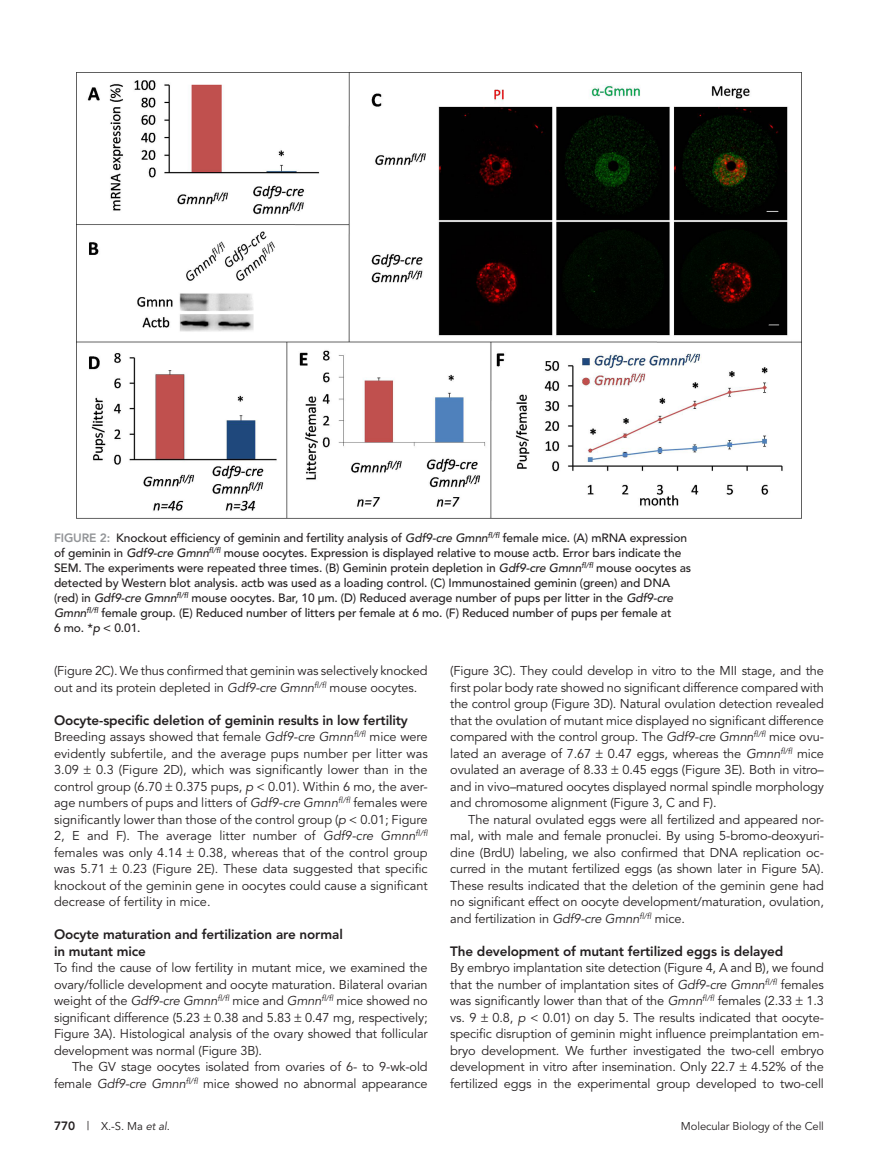
<style>
.page{position:relative;width:878px;height:1175px;background:#fff}
.page>*{position:absolute;margin:0;border:0;box-sizing:border-box;transform-origin:0 0}
.t1{font:800 13.5px/16.5px "Avenir";letter-spacing:-.01em;color:#231f20}
.ParaFL{font:12.75px/16.5px "Avenir";letter-spacing:-.01em;color:#231f20;text-align:justify}
.Para{font:12.75px/16.5px "Avenir";letter-spacing:-.01em;color:#231f20;text-align:justify}
.FigCaption_35_5p{font:500 12px/15px "Avenir";letter-spacing:-.01em;color:#231f20}
.ParaFL-2{font:11.25px "Avenir";letter-spacing:-.01em;color:#231f20}
.s1{font-weight:800;color:#939598}
.s2{font-style:italic}
.s3{font-weight:800;font-size:12px}
.s4{font-size:12px}
</style>
<div class="page">
<img style="left:76px;top:72px;width:725px;height:447px">
<p class="FigCaption_35_5p" style="left:54px;top:530px;width:638px"><span class="s1">FIGURE 2:</span> Knockout efficiency of geminin and fertility analysis of <span class="s2">Gdf9-cre Gmnn</span><sup>fl/fl</sup> female mice. (A) mRNA expression of geminin in <span class="s2">Gdf9-cre Gmnn</span><sup>fl/fl</sup> mouse oocytes. Expression is displayed relative to mouse actb. Error bars indicate the SEM. The experiments were repeated three times. (B) Geminin protein depletion in <span class="s2">Gdf9-cre Gmnn</span><sup>fl/fl</sup> mouse oocytes as detected by Western blot analysis. actb was used as a loading control. (C) Immunostained geminin (green) and DNA (red) in <span class="s2">Gdf9-cre Gmnn</span><sup>fl/fl</sup> mouse oocytes. Bar, 10 μm. (D) Reduced average number of pups per litter in the <span class="s2">Gdf9-cre Gmnn</span><sup>fl/fl</sup> female group. (E) Reduced number of litters per female at 6 mo. (F) Reduced number of pups per female at<br>6 mo. *<span class="s2">p</span> &lt; 0.01.</p>
<p class="ParaFL" style="left:54px;top:663px;width:375px">(Figure 2C). We thus confirmed that geminin was selectively knocked out and its protein depleted in <span class="s2">Gdf9-cre Gmnn</span><sup>fl/fl</sup> mouse oocytes.</p>
<h2 class="t1" style="left:54px;top:711px;width:355px">Oocyte-specific deletion of geminin results in low fertility</h2>
<p class="ParaFL" style="left:54px;top:729px;width:375px">Breeding assays showed that female <span class="s2">Gdf9-cre Gmnn</span><sup>fl/fl</sup> mice were evidently subfertile, and the average pups number per litter was 3.09</p>
<p class="ParaFL" style="left:54px;top:762px;width:375px;text-indent:42px">0.3 (Figure 2D), which was significantly lower than in the control group (6.70 0.375 pups, <span class="s2">p</span> &lt; 0.01). Within 6 mo, the aver&shy;age numbers of pups and litters of <span class="s2">Gdf9-cre Gmnn</span><sup>fl/fl</sup> females were significantly lower than those of the control group (<span class="s2">p</span> &lt; 0.01; Figure 2, E and F). The average litter number of <span class="s2">Gdf9-cre Gmnn</span><sup>fl/fl </sup>females was only 4.14</p>
<p class="ParaFL" style="left:198px;top:844px;width:231px">0.38, whereas that of the control group</p>
<p class="ParaFL" style="left:54px;top:861px;width:375px;text-indent:68px">0.23 (Figure 2E). These data suggested that specific knockout of the geminin gene in oocytes could cause a significant decrease of fertility in mice.</p>
<h2 class="t1" style="left:54px;top:926px;width:290px">Oocyte maturation and fertilization are normal in mutant mice</h2>
<p class="ParaFL" style="left:54px;top:960px;width:375px">To find the cause of low fertility in mutant mice, we examined the ovary/follicle development and oocyte maturation. Bilateral ovarian weight of the <span class="s2">Gdf9-cre Gmnn</span><sup>fl/fl</sup> mice and <span class="s2">Gmnn</span><sup>fl/fl</sup> mice showed no significant difference (5.23 0.38 and 5.83 0.47 mg, respectively; Figure 3A). Histological analysis of the ovary showed that follicular development was normal (Figure 3B).</p>
<p class="Para" style="left:54px;top:1059px;width:375px;text-align:right">The GV stage oocytes isolated from ovaries of 6- to 9-wk-old female <span class="s2">Gdf9-cre Gmnn</span><sup>fl/fl</sup> mice showed no abnormal appearance</p>
<p class="ParaFL" style="left:54px;top:861px;width:53px">was 5.71</p>
<p class="Para" style="left:450px;top:663px;width:375px">(Figure 3C). They could develop in vitro to the MII stage, and the first polar body rate showed no significant difference compared with the control group (Figure 3D). Natural ovulation detection revealed that the ovulation of mutant mice displayed no significant difference compared with the control group. The <span class="s2">Gdf9-cre Gmnn</span><sup>fl/fl</sup> mice ovu&shy;lated an average of 7.67</p>
<p class="Para" style="left:450px;top:745px;width:375px;text-indent:157px">0.47 eggs, whereas the <span class="s2">Gmnn</span><sup>fl/fl</sup> mice ovulated an average of 8.33 0.45 eggs (Figure 3E). Both in vitro– and in vivo–matured oocytes displayed normal spindle morphology and chromosome alignment (Figure 3, C and F).</p>
<p class="Para" style="left:450px;top:811px;width:375px;text-indent:18px">The natural ovulated eggs were all fertilized and appeared nor&shy;mal, with male and female pronuclei. By using 5-bromo-deoxyuri&shy;dine (BrdU) labeling, we also confirmed that DNA replication oc&shy;curred in the mutant fertilized eggs (as shown later in Figure 5A).<br>These results indicated that the deletion of the geminin gene had no significant effect on oocyte development/maturation, ovulation, and fertilization in <span class="s2">Gdf9-cre Gmnn</span><sup>fl/fl</sup> mice.</p>
<h2 class="t1" style="left:450px;top:942px;width:334px">The development of mutant fertilized eggs is delayed</h2>
<p class="ParaFL" style="left:450px;top:960px;width:375px">By embryo implantation site detection (Figure 4, A and B), we found that the number of implantation sites of <span class="s2">Gdf9-cre Gmnn</span><sup>fl/fl</sup> females was significantly lower than that of the <span class="s2">Gmnn</span><sup>fl/fl</sup> females (2.33 1.3 vs. 9 0.8, <span class="s2">p</span> &lt; 0.01) on day 5. The results indicated that oocyte&shy;specific disruption of geminin might influence preimplantation em&shy;bryo development. We further investigated the two-cell embryo development in vitro after insemination. Only 22.7 4.52% of the fertilized eggs in the experimental group developed to two-cell</p>
<p class="ParaFL-2" style="left:54px;top:1119px;width:117px"><span class="s3">770</span> <span class="s4">|</span> X.-S. Ma <span class="s2">et al</span>.</p>
<p class="ParaFL-2" style="left:681px;top:1119px;width:144px">Molecular Biology of the Cell</p>
</div>
